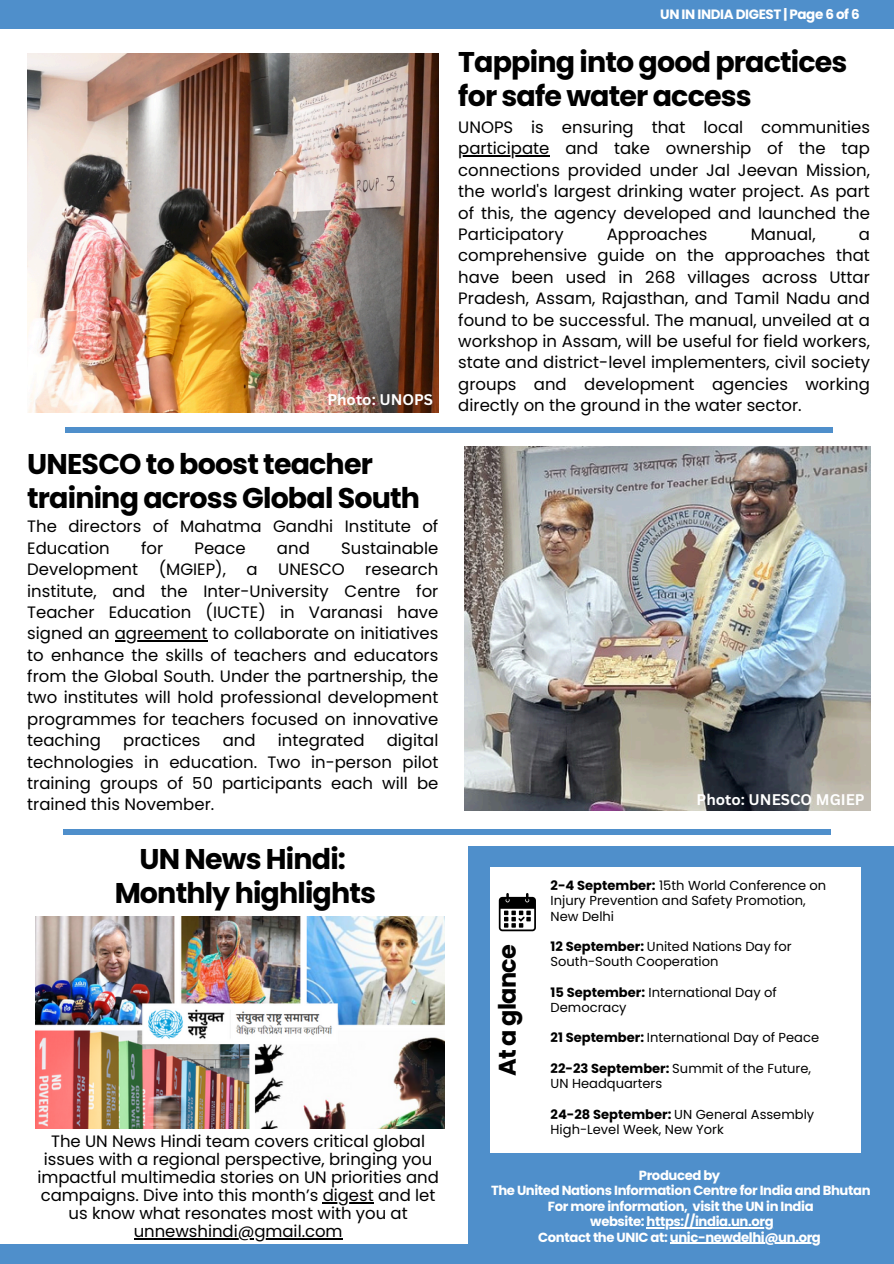
<style>
.page{position:relative;width:894px;height:1264px;background:#fff}
.page>*{position:absolute;margin:0;border:0;box-sizing:border-box;transform-origin:0 0}
.t1{font:700 28.5px/33.8px "Poppins";letter-spacing:-.03em;color:#000}
.t2{font:700 24px "Poppins";letter-spacing:-.03em;color:#000}
.t3{font:16.5px/21.3px "Poppins";color:#000;text-align:justify}
.t4{font:700 15px "Canva Sans";color:#fff}
.t5{font:700 13.5px "Poppins";letter-spacing:-.03em;color:#fff}
.t6{font:700 13.2px/15.5px "Poppins";letter-spacing:-.03em;color:#fff;text-align:center}
.t7{font:13.05px/15.3px "Poppins";color:#000}
.s1{font-weight:700}
</style>
<div class="page">
<div style="left:0;top:0;width:893px;height:28px;background:#4f8fcb"></div>
<div style="left:468px;top:846px;width:425px;height:404px;background:#4f8fcb"></div>
<div style="left:489px;top:867px;width:371px;height:285px;background:#fff"></div>
<div style="left:0;top:1243px;width:893px;height:20px;background:#4f8fcb"></div>
<div style="left:65px;top:427px;width:767px;height:5px;background:#4f8fcb"></div>
<div style="left:63px;top:828px;width:767px;height:6px;background:#4f8fcb"></div>
<img style="left:36px;top:916px;width:408px;height:212px">
<img style="left:27px;top:53px;width:411px;height:359px">
<svg style="left:498px;top:893px;width:38px;height:38px"></svg>
<img style="left:464px;top:447px;width:406px;height:364px">
<hr style="left:322px;top:1202px;width:51px;height:1px;background:#000">
<hr style="left:134px;top:1238px;width:208px;height:1px;background:#000">
<hr style="left:655px;top:1227px;width:118px;height:1px;background:#fff">
<hr style="left:669px;top:1242px;width:151px;height:1px;background:#fff">
<hr style="left:458px;top:155px;width:91px;height:2px;background:#000">
<hr style="left:115px;top:640px;width:92px;height:1px;background:#000">
<p class="t4" style="left:327px;top:389px;width:107px">Photo: UNOPS</p>
<h1 class="t1" style="left:27px;top:447px;width:394px">UNESCO to boost teacher training across Global South</h1>
<p class="t3" style="left:27px;top:516px;width:412px">The directors of Mahatma Gandhi Institute of<br>Education</p>
<p class="t3" style="left:141px;top:537px;width:24px">for</p>
<p class="t3" style="left:194px;top:537px;width:53px">Peace</p>
<p class="t3" style="left:277px;top:537px;width:34px">and</p>
<p class="t3" style="left:27px;top:537px;width:412px;text-indent:314px">Sustainable Development (MGIEP), a UNESCO research institute, and the Inter-University Centre for Teacher Education (IUCTE) in Varanasi have signed an agreement to collaborate on initiatives to enhance the skills of teachers and educators from the Global South. Under the partnership, the two institutes will hold professional development programmes for teachers focused on innovative teaching</p>
<p class="t3" style="left:27px;top:729px;width:412px;text-indent:359px">digital technologies in education. Two in-person pilot training groups of 50 participants each will be trained this November.</p>
<p class="t3" style="left:123px;top:729px;width:79px">practices</p>
<p class="t3" style="left:223px;top:729px;width:34px">and</p>
<p class="t3" style="left:278px;top:729px;width:88px">integrated</p>
<p class="t1" style="left:115px;top:842px;width:263px;text-align:center">UN News Hindi:<br>Monthly highlights</p>
<h2 class="t3" style="left:37px;top:1132px;width:403px;line-height:18px;text-align:center">The UN News Hindi team covers critical global issues with a regional perspective, bringing you impactful multimedia stories on UN priorities and campaigns. Dive into this month’s digest and let</h2>
<p class="t3" style="left:68px;top:1202px;width:340px">us know what resonates most with you at</p>
<p class="t3" style="left:134px;top:1220px;width:210px">unnewshindi@gmail.com</p>
<p class="t5" style="left:660px;top:5px;width:201px">UN IN INDIA DIGEST | Page 6 of 6</p>
<h4 class="t1" style="left:458px;top:45px;width:390px">Tapping into good practices for safe water access</h4>
<h5 class="t3" style="left:458px;top:117px;width:413px">UNOPS is ensuring that local communities</h5>
<p class="t3" style="left:458px;top:138px;width:413px">participate and take ownership of the tap connections provided under Jal Jeevan Mission, the world's largest drinking water project. As part of this, the agency developed and launched the Participatory</p>
<p class="t3" style="left:606px;top:223px;width:102px">Approaches</p>
<p class="t3" style="left:750px;top:223px;width:66px">Manual,</p>
<p class="t3" style="left:458px;top:223px;width:413px;text-indent:400px">a comprehensive guide on the approaches that have been used in 268 villages across Uttar Pradesh, Assam, Rajasthan, and Tamil Nadu and found to be successful. The manual, unveiled at a workshop in Assam, will be useful for field workers, state and district-level implementers, civil society groups and development agencies working directly on the ground in the water sector.</p>
<p class="t4" style="left:696px;top:788px;width:170px">Photo: UNESCO MGIEP</p>
<h1 class="t2" style="left:490px;top:1076px;width:133px;rotate:-90deg">At a glance</h1>
<h4 class="t7" style="left:550px;top:878px;width:277px"><span class="s1">2-4 September:</span> 15th World Conference on<br>Injury Prevention and Safety Promotion,<br>New Delhi</h4>
<h1 class="t7" style="left:550px;top:938px;width:243px"><span class="s1">12 September:</span> United Nations Day for<br>South-South Cooperation</h1>
<p class="t7" style="left:550px;top:984px;width:228px"><span class="s1">15 September:</span> International Day of<br>Democracy</p>
<h3 class="t7" style="left:550px;top:1030px;width:270px"><span class="s1">21 September:</span> International Day of Peace</h3>
<h4 class="t7" style="left:550px;top:1060px;width:262px"><span class="s1">22-23 September:</span> Summit of the Future,<br>UN Headquarters</h4>
<h1 class="t7" style="left:550px;top:1106px;width:265px"><span class="s1">24-28 September:</span> UN General Assembly<br>High-Level Week, New York</h1>
<p class="t6" style="left:491px;top:1167px;width:381px">Produced by<br>The United Nations Information Centre for India and Bhutan For more information, visit the UN in India<br>website: https://india.un.org</p>
<p class="t6" style="left:538px;top:1229px;width:284px">Contact the UNIC at: unic-newdelhi@un.org</p>
</div>
